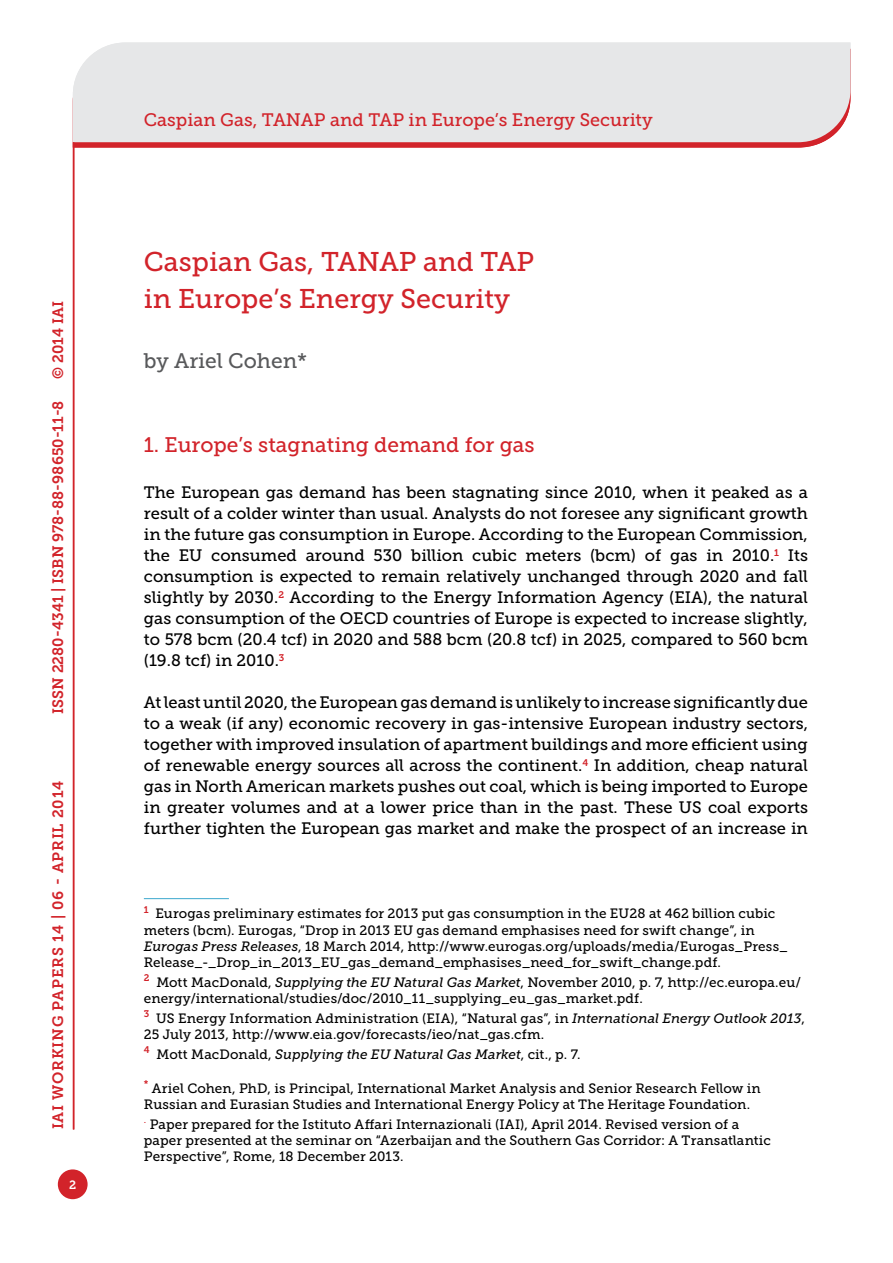
<style>
.page{position:relative;width:893px;height:1263px;background:#fff}
.page>*{position:absolute;margin:0;border:0;box-sizing:border-box;transform-origin:0 0}
.t1{font:27px/36.6px "Museo Slab 500";color:#d2232a}
.t2{font:21px "Museo Slab 500";color:#d2232a}
.t3{font:21px "Museo Slab 500";color:#58595b}
.t4{font:18px "Museo Slab 500";color:#d2232a}
.t5{font:16.5px/21px "Museo Slab 500";color:#000;text-align:justify}
.t6{font:15px "Museo Slab 700";color:#d2232a}
.t7{font:15px "Museo Slab 700";letter-spacing:.05em;color:#d2232a}
.t8{font:13.5px/16.2px "Museo Slab 500";letter-spacing:.01em;color:#000}
.t9{font:italic 13.5px "Museo Slab 500";color:#000}
.t10{font:12px "Museo Slab 700";color:#fff}
.s1{font-style:italic}
.s2{font-style:normal}
</style>
<div class="page">
<div style="left:58px;top:1169px;width:30px;height:30px;background:#d2232a;border-radius:50%"></div>
<svg style="left:74px;top:142px;width:749px;height:6px;background:#d4343a"></svg>
<div style="left:73px;top:43px;width:777px;height:99px;background:#e6e7e8"></div>
<hr style="left:144px;top:898px;width:85px;height:1px;background:#3aa7cd">
<hr style="left:73px;top:142px;width:1px;height:987px;background:#d2232a">
<p class="t6" style="left:50px;top:379px;width:79px;rotate:-90deg">© 2014 IAI</p>
<p class="t6" style="left:49px;top:714px;width:315px;rotate:-90deg">ISSN 2280-4341 | ISBN 978-88-98650-11-8</p>
<p class="t7" style="left:50px;top:1129px;width:350px;rotate:-90deg">IAI Working papers 14 | 06 - April 2014</p>
<p class="t10" style="left:69px;top:1178px;width:9px">2</p>
<p class="t4" style="left:144px;top:110px;width:510px">Caspian Gas, TANAP and TAP in Europe’s Energy Security</p>
<h1 class="t1" style="left:144px;top:244px;width:392px">Caspian Gas, TANAP and TAP in Europe’s Energy Security</h1>
<p class="t3" style="left:144px;top:349px;width:165px">by Ariel Cohen*</p>
<p class="t2" style="left:144px;top:433px;width:392px">1. Europe’s stagnating demand for gas</p>
<p class="t5" style="left:144px;top:482px;width:666px">The European gas demand has been stagnating since 2010, when it peaked as a result of a colder winter than usual. Analysts do not foresee any significant growth in the future gas consumption in Europe. According to the European Commission, the EU consumed around 530 billion cubic meters (bcm) of gas in 2010.<sup>1</sup> Its consumption is expected to remain relatively unchanged through 2020 and fall slightly by 2030.<sup>2</sup> According to the Energy Information Agency (EIA), the natural gas consumption of the OECD countries of Europe is expected to increase slightly, to 578 bcm (20.4 tcf) in 2020 and 588 bcm (20.8 tcf) in 2025, compared to 560 bcm (19.8 tcf) in 2010.<sup>3</sup></p>
<p class="t5" style="left:144px;top:692px;width:666px">At least until 2020, the European gas demand is unlikely to increase significantly due to a weak (if any) economic recovery in gas-intensive European industry sectors, together with improved insulation of apartment buildings and more efficient using of renewable energy sources all across the continent.<sup>4</sup> In addition, cheap natural gas in North American markets pushes out coal, which is being imported to Europe in greater volumes and at a lower price than in the past. These US coal exports further tighten the European gas market and make the prospect of an increase in</p>
<p class="t8" style="left:144px;top:906px;width:645px"><sup>1</sup> Eurogas preliminary estimates for 2013 put gas consumption in the EU28 at 462 billion cubic meters (bcm). Eurogas, “Drop in 2013 EU gas demand emphasises need for swift change”, in <span class="s1">Eurogas Press Releases</span>, 18 March 2014, http://www.eurogas.org/uploads/media/Eurogas_Press_ Release_-_Drop_in_2013_EU_gas_demand_emphasises_need_for_swift_change.pdf.</p>
<p class="t8" style="left:144px;top:974px;width:659px"><sup>2</sup> Mott MacDonald, <span class="s1">Supplying the EU Natural Gas Market</span>, November 2010, p. 7, http://ec.europa.eu/ energy/international/studies/doc/2010_11_supplying_eu_gas_market.pdf.</p>
<p class="t8" style="left:144px;top:1010px;width:662px"><sup>3</sup> US Energy Information Administration (EIA), “Natural gas”, in <span class="s1">International Energy Outlook 2013</span>,<br>25 July 2013, http://www.eia.gov/forecasts/ieo/nat_gas.cfm.</p>
<p class="t9" style="left:144px;top:1047px;width:438px"><sup>4</sup> <span class="s2">Mott MacDonald,</span> Supplying the EU Natural Gas Market<span class="s2">, cit., p. 7.</span></p>
<p class="t8" style="left:144px;top:1080px;width:618px"><sup>*</sup> Ariel Cohen, PhD, is Principal, International Market Analysis and Senior Research Fellow in<br>Russian and Eurasian Studies and International Energy Policy at The Heritage Foundation.</p>
<p class="t8" style="left:144px;top:1116px;width:628px"><sup>.</sup> Paper prepared for the Istituto Affari Internazionali (IAI), April 2014. Revised version of a paper presented at the seminar on “Azerbaijan and the Southern Gas Corridor: A Transatlantic<br>Perspective”, Rome, 18 December 2013.</p>
</div>
